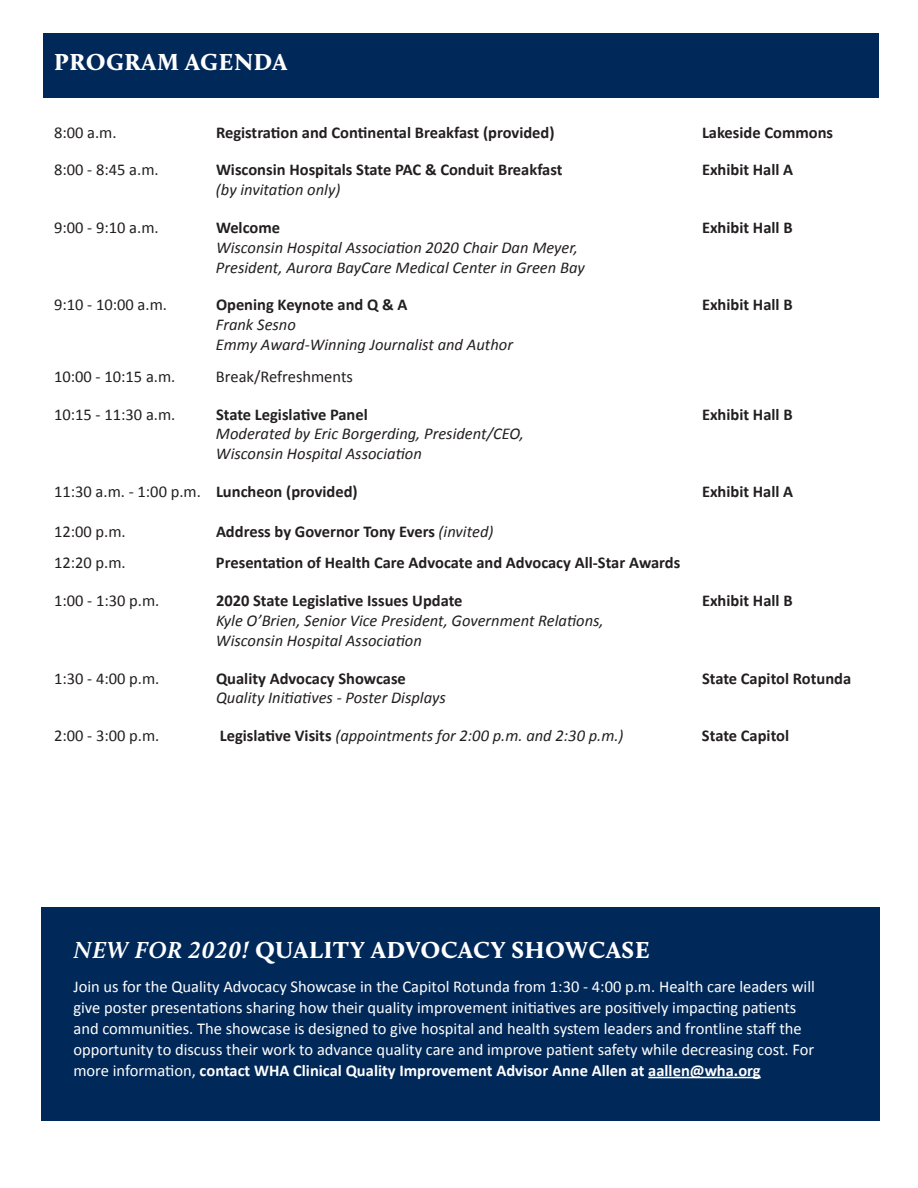
<style>
.page{position:relative;width:918px;height:1188px;background:#fff}
.page>*{position:absolute;margin:0;border:0;box-sizing:border-box;transform-origin:0 0}
.t1{font:900 24px "Calluna";letter-spacing:.035em;color:#fff}
.Body_Copy{font:16.5px/21px "Calibri";color:#fff}
.t2{font:700 16.5px "Calibri";color:#231f20}
.t3{font:italic 16.5px/19.8px "Calibri";color:#231f20}
.t4{font:16.5px "Calibri";color:#231f20}
.s1{font-weight:700}
.s2{font-weight:400;font-style:italic}
.s3{font-weight:700;font-style:normal}
.s4{font-weight:700;font-style:italic}
</style>
<div class="page">
<div style="left:43px;top:33px;width:836px;height:65px;background:#002858"></div>
<div style="left:41px;top:907px;width:838px;height:213px;background:#002858"></div>
<hr style="left:648px;top:1077px;width:113px;height:1px;background:#fff">
<p class="t1" style="left:54px;top:47px;width:235px">PROGRAM AGENDA</p>
<p class="t4" style="left:54px;top:122px;width:64px">8:00 a.m.</p>
<p class="t2" style="left:216px;top:122px;width:340px">Registration and Continental Breakfast (provided)</p>
<p class="t2" style="left:702px;top:122px;width:133px">Lakeside Commons</p>
<p class="t4" style="left:54px;top:160px;width:106px">8:00 - 8:45 a.m.</p>
<p class="t2" style="left:216px;top:160px;width:348px">Wisconsin Hospitals State PAC &amp; Conduit Breakfast</p>
<p class="t2" style="left:702px;top:160px;width:93px">Exhibit Hall A</p>
<p class="t3" style="left:216px;top:179px;width:126px">(by invitation only)</p>
<p class="t4" style="left:54px;top:217px;width:106px">9:00 - 9:10 a.m.</p>
<p class="t2" style="left:216px;top:217px;width:66px">Welcome</p>
<p class="t2" style="left:702px;top:217px;width:92px">Exhibit Hall B</p>
<p class="t3" style="left:216px;top:237px;width:370px">Wisconsin Hospital Association 2020 Chair Dan Meyer,<br>President, Aurora BayCare Medical Center in Green Bay</p>
<p class="t4" style="left:54px;top:295px;width:115px">9:10 - 10:00 a.m.</p>
<p class="t2" style="left:216px;top:295px;width:193px">Opening Keynote and Q &amp; A</p>
<p class="t2" style="left:702px;top:295px;width:92px">Exhibit Hall B</p>
<p class="t3" style="left:216px;top:314px;width:299px">Frank Sesno<br>Emmy Award-Winning Journalist and Author</p>
<p class="t4" style="left:54px;top:366px;width:123px">10:00 - 10:15 a.m.</p>
<p class="t4" style="left:216px;top:366px;width:139px">Break/Refreshments</p>
<p class="t4" style="left:54px;top:404px;width:123px">10:15 - 11:30 a.m.</p>
<p class="t2" style="left:216px;top:404px;width:153px">State Legislative Panel</p>
<p class="t2" style="left:702px;top:404px;width:92px">Exhibit Hall B</p>
<p class="t3" style="left:216px;top:423px;width:310px">Moderated by Eric Borgerding, President/CEO,<br>Wisconsin Hospital Association</p>
<p class="t4" style="left:54px;top:481px;width:305px">11:30 a.m. - 1:00 p.m. <span class="s1">Luncheon (provided)</span></p>
<p class="t2" style="left:702px;top:481px;width:93px">Exhibit Hall A</p>
<p class="t4" style="left:54px;top:521px;width:73px">12:00 p.m.</p>
<p class="t2" style="left:216px;top:521px;width:279px">Address by Governor Tony Evers <span class="s2">(invited)</span></p>
<p class="t4" style="left:54px;top:553px;width:73px">12:20 p.m.</p>
<p class="t2" style="left:216px;top:553px;width:466px">Presentation of Health Care Advocate and Advocacy All-Star Awards</p>
<p class="t4" style="left:54px;top:591px;width:107px">1:00 - 1:30 p.m.</p>
<p class="t2" style="left:216px;top:591px;width:248px">2020 State Legislative Issues Update</p>
<p class="t2" style="left:702px;top:591px;width:92px">Exhibit Hall B</p>
<p class="t3" style="left:216px;top:610px;width:389px">Kyle O’Brien, Senior Vice President, Government Relations,<br>Wisconsin Hospital Association</p>
<p class="t4" style="left:54px;top:668px;width:107px">1:30 - 4:00 p.m.</p>
<p class="t2" style="left:216px;top:668px;width:191px">Quality Advocacy Showcase</p>
<p class="t2" style="left:702px;top:668px;width:151px">State Capitol Rotunda</p>
<p class="t3" style="left:216px;top:687px;width:232px">Quality Initiatives - Poster Displays</p>
<p class="t4" style="left:54px;top:726px;width:107px">2:00 - 3:00 p.m.</p>
<p class="t3" style="left:220px;top:725px;width:405px"><span class="s3">Legislative Visits</span> (appointments for 2:00 p.m. and 2:30 p.m.)</p>
<p class="t2" style="left:702px;top:726px;width:89px">State Capitol</p>
<p class="t1" style="left:74px;top:934px;width:577px"><span class="s4">NEW FOR 2020!</span> QUALITY ADVOCACY SHOWCASE</p>
<p class="Body_Copy" style="left:73px;top:975px;width:743px">Join us for the Quality Advocacy Showcase in the Capitol Rotunda from 1:30 - 4:00 p.m. Health care leaders will give poster presentations sharing how their quality improvement initiatives are positively impacting patients and communities. The showcase is designed to give hospital and health system leaders and frontline staff the opportunity to discuss their work to advance quality care and improve patient safety while decreasing cost. For more information, <span class="s1">contact WHA Clinical Quality Improvement Advisor Anne Allen at aallen@wha.org</span></p>
</div>
